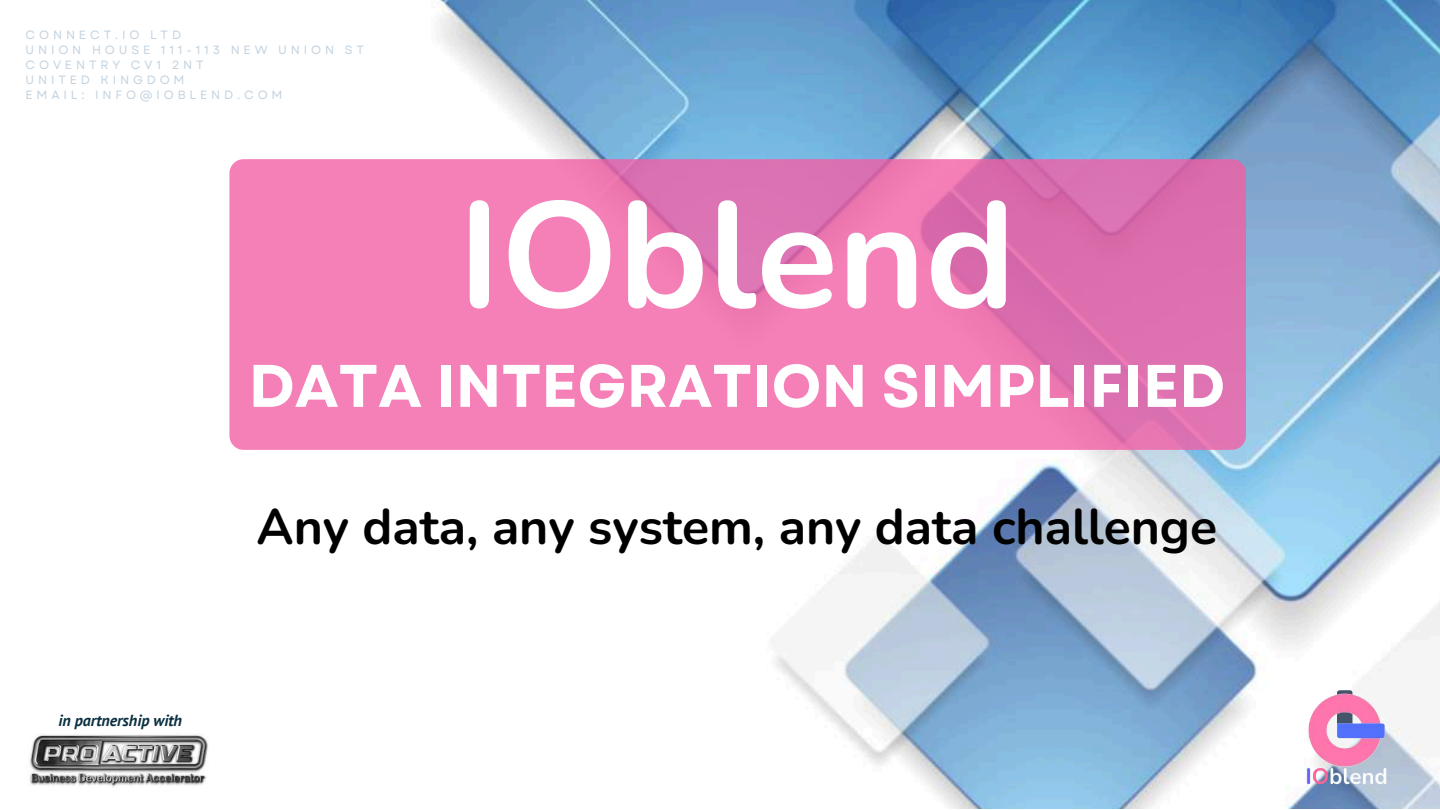
<style>
.page{position:relative;width:1440px;height:810px;background:#fff}
.page>*{position:absolute;margin:0;border:0;box-sizing:border-box;transform-origin:0 0}
.t1{font:700 150.1px "Nunito";color:#fff}
.t2{font:700 60px "Garet";color:#fff}
.t3{font:700 50px "Nunito";color:#000}
.t4{font:italic 700 16px "PT Sans";color:#0b3041}
.t5{font:12px/15px "Garet";letter-spacing:.32em;color:#c3d3e0}
</style>
<div class="page">
<img style="left:239px;top:0;width:1201px;height:808px">
<svg style="left:229px;top:159px;width:1017px;height:291px;background:#ec79b4"></svg>
<img style="left:29px;top:735px;width:179px;height:52px">
<img style="left:1293px;top:691px;width:107px;height:112px">
<p class="t5" style="left:25px;top:28px;width:340px">CONNECT.IO LTD<br>UNION HOUSE 111-113 NEW UNION ST<br>COVENTRY CV1 2NT<br>UNITED KINGDOM<br>EMAIL: INFO@IOBLEND.COM</p>
<h1 class="t1" style="left:458px;top:156px;width:559px">IOblend</h1>
<h2 class="t2" style="left:249px;top:343px;width:978px">DATA INTEGRATION SIMPLIFIED</h2>
<h3 class="t4" style="left:58px;top:710px;width:125px">in partnership with</h3>
<h3 class="t3" style="left:257px;top:493px;width:962px">Any data, any system, any data challenge</h3>
</div>
